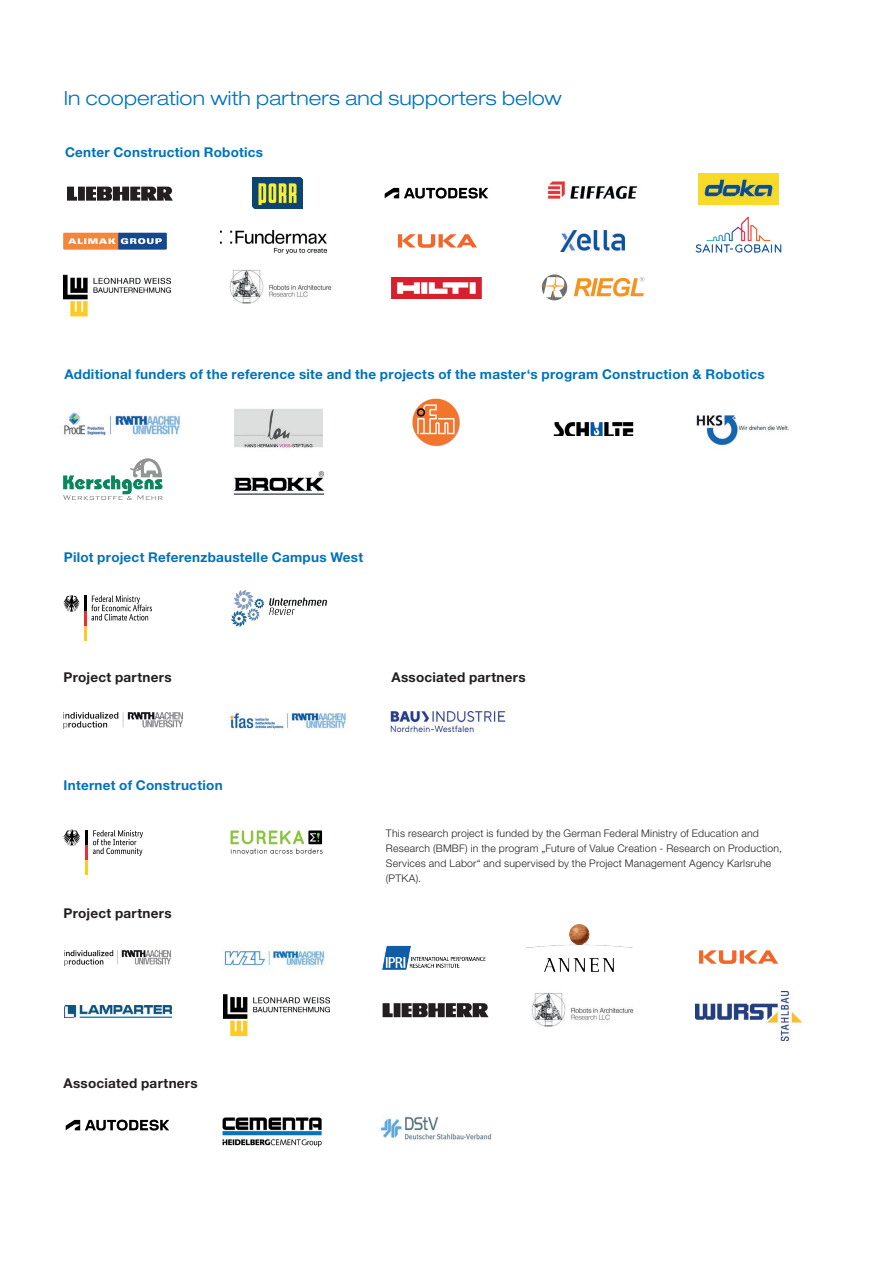
<style>
.page{position:relative;width:893px;height:1263px;background:#fff}
.page>*{position:absolute;margin:0;border:0;box-sizing:border-box;transform-origin:0 0}
.t1{font:300 expanded 19.5px "Helvetica Neue LT Std";letter-spacing:.005em;color:#0072bc}
.t2{font:700 13.5px "Helvetica Neue LT Std";letter-spacing:.02em;color:#0072bc}
.t3{font:700 13.5px "Helvetica Neue LT Std";letter-spacing:.02em;color:#231f20}
.t4{font:300 10.5px/15px "Helvetica Neue LT Std";letter-spacing:.02em;color:#231f20}
</style>
<div class="page">
<img style="left:412px;top:398px;width:48px;height:49px">
<img style="left:553px;top:422px;width:81px;height:14px">
<img style="left:696px;top:414px;width:93px;height:32px">
<img style="left:63px;top:459px;width:100px;height:41px">
<img style="left:233px;top:471px;width:92px;height:24px">
<img style="left:64px;top:412px;width:116px;height:24px">
<img style="left:234px;top:409px;width:89px;height:40px">
<svg style="left:91px;top:595px;width:61px;height:25px"></svg>
<svg style="left:63px;top:595px;width:17px;height:17px"></svg>
<hr style="left:84px;top:596px;width:3px;height:15px;background:#000001">
<hr style="left:84px;top:611px;width:3px;height:15px;background:#ee2d2d">
<hr style="left:84px;top:626px;width:3px;height:15px;background:#feca26">
<img style="left:231px;top:590px;width:96px;height:37px">
<img style="left:64px;top:712px;width:119px;height:17px">
<img style="left:230px;top:712px;width:116px;height:17px">
<img style="left:389px;top:711px;width:117px;height:20px">
<img style="left:64px;top:274px;width:106px;height:43px">
<svg style="left:398px;top:234px;width:79px;height:14px"></svg>
<img style="left:229px;top:270px;width:103px;height:34px">
<svg style="left:67px;top:187px;width:106px;height:14px"></svg>
<img style="left:384px;top:187px;width:105px;height:12px">
<img style="left:253px;top:177px;width:49px;height:32px">
<img style="left:547px;top:181px;width:91px;height:18px">
<img style="left:698px;top:173px;width:81px;height:32px">
<img style="left:221px;top:231px;width:106px;height:22px">
<img style="left:63px;top:232px;width:104px;height:18px">
<img style="left:561px;top:230px;width:63px;height:22px">
<img style="left:392px;top:278px;width:89px;height:21px">
<svg style="left:539px;top:272px;width:105px;height:30px"></svg>
<img style="left:696px;top:216px;width:85px;height:36px">
<img style="left:223px;top:993px;width:106px;height:44px">
<img style="left:526px;top:924px;width:106px;height:48px">
<img style="left:382px;top:945px;width:104px;height:25px">
<img style="left:64px;top:951px;width:106px;height:14px">
<svg style="left:699px;top:950px;width:79px;height:14px"></svg>
<img style="left:65px;top:1006px;width:106px;height:11px">
<svg style="left:383px;top:1003px;width:105px;height:14px"></svg>
<img style="left:531px;top:993px;width:103px;height:34px">
<img style="left:695px;top:991px;width:107px;height:49px">
<img style="left:224px;top:950px;width:101px;height:16px">
<img style="left:65px;top:1119px;width:105px;height:12px">
<img style="left:222px;top:1117px;width:100px;height:30px">
<img style="left:380px;top:1116px;width:112px;height:25px">
<img style="left:230px;top:830px;width:93px;height:24px">
<svg style="left:63px;top:830px;width:17px;height:16px"></svg>
<hr style="left:85px;top:830px;width:3px;height:15px;background:#000001">
<hr style="left:85px;top:845px;width:3px;height:15px;background:#ee2d2d">
<hr style="left:85px;top:860px;width:3px;height:15px;background:#feca26">
<svg style="left:93px;top:830px;width:50px;height:26px"></svg>
<h1 class="t1" style="left:64px;top:86px;width:499px">In cooperation with partners and supporters below</h1>
<p class="t2" style="left:65px;top:144px;width:200px">Center Construction Robotics</p>
<p class="t2" style="left:64px;top:366px;width:702px">Additional funders of the reference site and the projects of the master‘s program Construction &amp; Robotics</p>
<p class="t2" style="left:64px;top:549px;width:301px">Pilot project Referenzbaustelle Campus West</p>
<p class="t3" style="left:64px;top:669px;width:110px">Project partners</p>
<p class="t3" style="left:392px;top:669px;width:136px">Associated partners</p>
<p class="t2" style="left:64px;top:777px;width:161px">Internet of Construction</p>
<p class="t3" style="left:64px;top:905px;width:110px">Project partners</p>
<p class="t3" style="left:64px;top:1074px;width:136px">Associated partners</p>
<p class="t4" style="left:386px;top:825px;width:397px">This research project is funded by the German Federal Ministry of Education and Research (BMBF) in the program „Future of Value Creation - Research on Production, Services and Labor“ and supervised by the Project Management Agency Karlsruhe (PTKA).</p>
</div>
